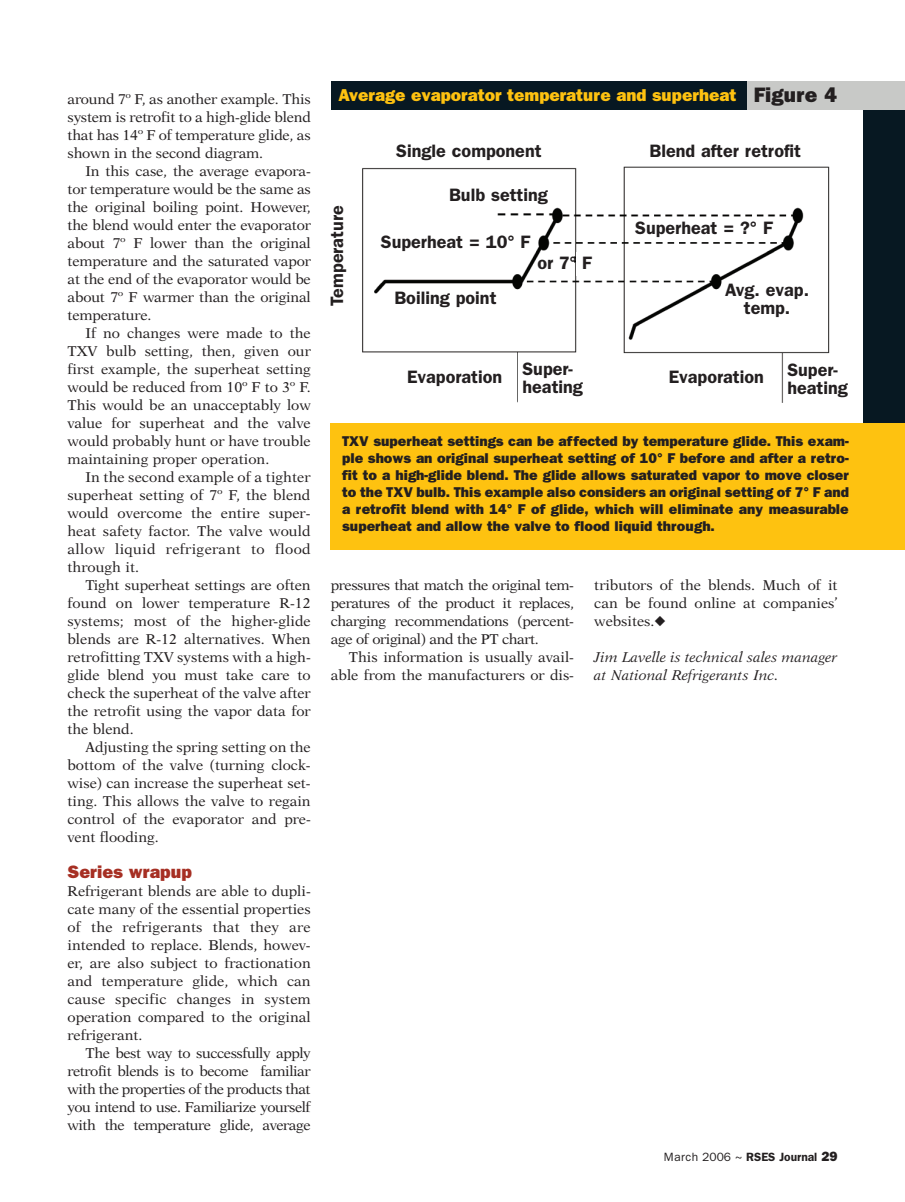
<style>
.page{position:relative;width:905px;height:1202px;background:#fff}
.page>*{position:absolute;margin:0;border:0;box-sizing:border-box;transform-origin:0 0}
.t1{font:800 21px "Franklin Gothic";color:#231f20}
.t2{font:600 18px/18px "Franklin Gothic";color:#231f20}
.t3{font:800 18px "Franklin Gothic";color:#a62f23}
.t4{font:800 17.25px "Franklin Gothic";color:#fec210}
.t5{font:14.25px/18px "New Aster";color:#231f20;text-align:justify}
.t6{font:800 14.25px/17.1px "Franklin Gothic";color:#231f20;text-align:justify}
.t7{font:italic 14.25px/18px "New Aster";color:#231f20}
.t8{font:600 12px "Franklin Gothic";color:#231f20}
.s1{font-weight:400}
.s2{font-weight:800;font-size:13.5px}
</style>
<div class="page">
<img style="left:362px;top:166px;width:468px;height:237px">
<div style="left:863px;top:90px;width:41px;height:340px;background:#071822"></div>
<div style="left:745px;top:81px;width:159px;height:28px;background:#c8c9c7"></div>
<div style="left:330px;top:423px;width:574px;height:126px;background:#fec210"></div>
<div style="left:331px;top:81px;width:415px;height:29px;background:#071822"></div>
<div style="left:372px;top:176px;width:197px;height:28px;background:#fff"></div>
<div style="left:373px;top:360px;width:139px;height:28px;background:#fff"></div>
<div style="left:520px;top:357px;width:246px;height:39px;background:#fff"></div>
<div style="left:785px;top:357px;width:69px;height:39px;background:#fff"></div>
<div style="left:708px;top:301px;width:111px;height:27px;background:#fff"></div>
<div style="left:722px;top:282px;width:98px;height:28px;background:#fff"></div>
<div style="left:396px;top:296px;width:129px;height:28px;background:#fff"></div>
<div style="left:373px;top:228px;width:146px;height:28px;background:#fff"></div>
<div style="left:539px;top:255px;width:35px;height:22px;background:#fff"></div>
<div style="left:576px;top:252px;width:34px;height:24px;background:#fff"></div>
<div style="left:636px;top:219px;width:142px;height:21px;background:#fff"></div>
<p class="t5" style="left:68px;top:91px;width:245px">around 7º F, as another example. This system is retrofit to a high-glide blend that has 14º F of temperature glide, as shown in the second diagram.</p>
<p class="t5" style="left:68px;top:163px;width:245px;text-indent:18px">In this case, the average evapora&shy;tor temperature would be the same as the original boiling point. However, the blend would enter the evaporator about 7º F lower than the original temperature and the saturated vapor at the end of the evaporator would be about 7º F warmer than the original temperature.</p>
<p class="t5" style="left:68px;top:325px;width:245px;text-indent:18px">If no changes were made to the TXV bulb setting, then, given our first example, the superheat setting would be reduced from 10º F to 3º F.<br>This would be an unacceptably low value for superheat and the valve would probably hunt or have trouble maintaining proper operation.</p>
<p class="t5" style="left:68px;top:469px;width:245px;text-indent:18px">In the second example of a tighter superheat setting of 7º F, the blend would overcome the entire super&shy;heat safety factor. The valve would allow liquid refrigerant to flood through it.</p>
<p class="t5" style="left:67px;top:577px;width:245px;text-indent:18px">Tight superheat settings are often found on lower temperature R-12 systems; most of the higher-glide blends are R-12 alternatives. When retrofitting TXV systems with a high&shy;glide blend you must take care to check the superheat of the valve after the retrofit using the vapor data for the blend.</p>
<p class="t5" style="left:67px;top:739px;width:245px;text-indent:18px">Adjusting the spring setting on the bottom of the valve (turning clock&shy;wise) can increase the superheat set&shy;ting. This allows the valve to regain control of the evaporator and pre&shy;vent flooding.</p>
<p class="t3" style="left:68px;top:861px;width:126px">Series wrapup</p>
<p class="t5" style="left:68px;top:883px;width:245px">Refrigerant blends are able to dupli&shy;cate many of the essential properties of the refrigerants that they are intended to replace. Blends, howev&shy;er, are also subject to fractionation and temperature glide, which can cause specific changes in system operation compared to the original refrigerant.</p>
<p class="t5" style="left:68px;top:1045px;width:245px;text-indent:18px">The best way to successfully apply retrofit blends is to become familiar with the properties of the products that you intend to use. Familiarize yourself with the temperature glide, average</p>
<p class="t4" style="left:338px;top:84px;width:399px">Average evaporator temperature and superheat</p>
<h1 class="t1" style="left:754px;top:82px;width:85px">Figure 4</h1>
<p class="t2" style="left:328px;top:306px;width:102px;rotate:-90deg">Temperature</p>
<p class="t2" style="left:396px;top:141px;width:147px">Single component</p>
<p class="t2" style="left:449px;top:186px;width:100px">Bulb setting</p>
<p class="t2" style="left:381px;top:232px;width:151px">Superheat = 10° F</p>
<p class="t2" style="left:537px;top:254px;width:56px">or 7° F</p>
<p class="t2" style="left:649px;top:141px;width:153px">Blend after retrofit</p>
<p class="t2" style="left:635px;top:219px;width:139px">Superheat = ?° F</p>
<p class="t2" style="left:394px;top:289px;width:104px">Boiling point</p>
<p class="t2" style="left:725px;top:281px;width:85px;text-align:center">Avg. evap. temp.</p>
<p class="t2" style="left:522px;top:360px;width:62px">Super&shy;heating</p>
<p class="t2" style="left:787px;top:360px;width:62px">Super&shy;heating</p>
<p class="t2" style="left:407px;top:368px;width:97px">Evaporation</p>
<p class="t2" style="left:668px;top:368px;width:97px">Evaporation</p>
<p class="t6" style="left:342px;top:432px;width:508px">TXV superheat settings can be affected by temperature glide. This exam&shy;ple shows an original superheat setting of 10° F before and after a retro&shy;fit to a high-glide blend. The glide allows saturated vapor to move closer to the TXV bulb. This example also considers an original setting of 7° F and a retrofit blend with 14° F of glide, which will eliminate any measurable superheat and allow the valve to flood liquid through.</p>
<p class="t5" style="left:331px;top:577px;width:245px">pressures that match the original tem&shy;peratures of the product it replaces, charging recommendations (percent&shy;age of original) and the PT chart.</p>
<p class="t5" style="left:331px;top:649px;width:245px;text-align:right">This information is usually avail&shy;able from the manufacturers or dis-</p>
<p class="t5" style="left:594px;top:577px;width:245px">tributors of the blends. Much of it can be found online at companies’ websites.◆</p>
<p class="t7" style="left:594px;top:649px;width:245px">Jim Lavelle is technical sales manager at National Refrigerants Inc.</p>
<p class="t8" style="left:664px;top:1150px;width:175px"><span class="s1">March 2006 ~</span> RSES Journal <span class="s2">29</span></p>
</div>
